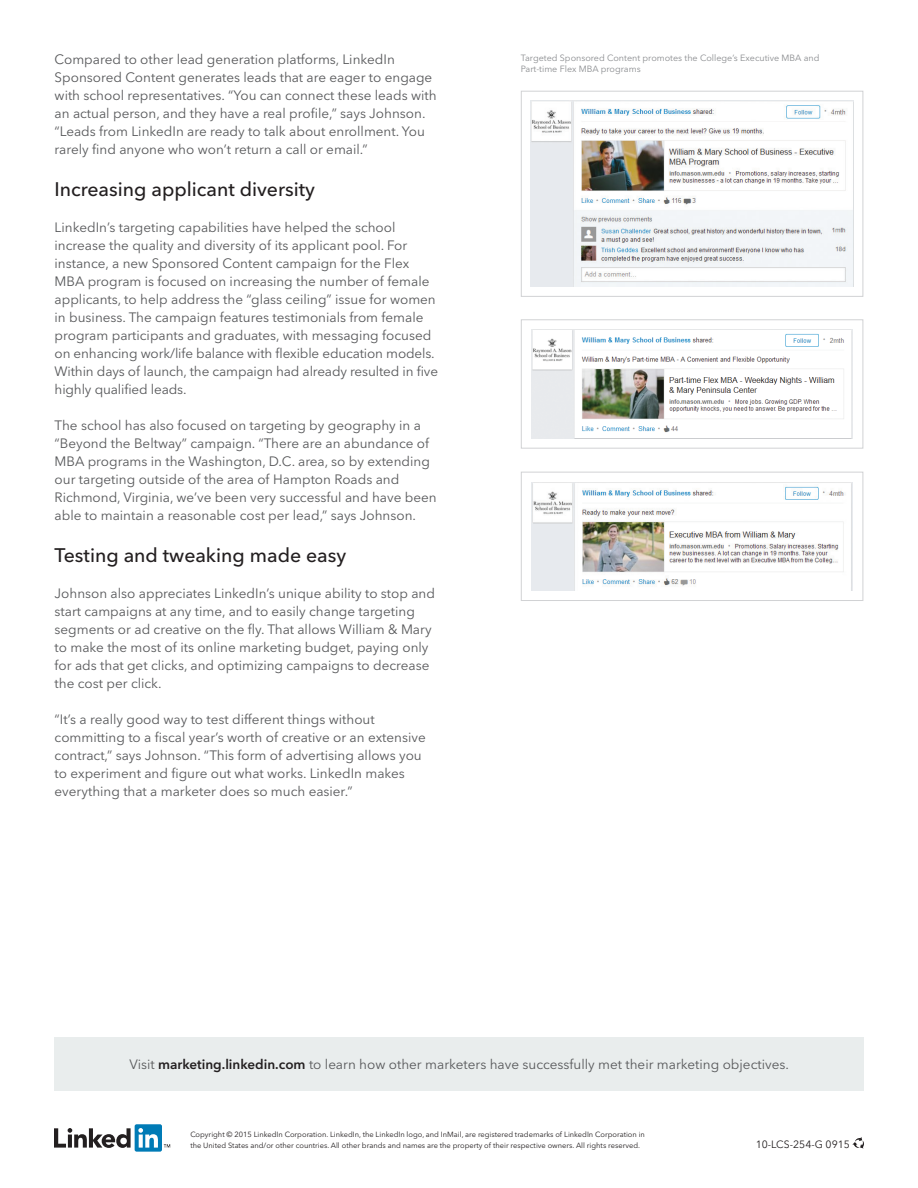
<style>
.page{position:relative;width:918px;height:1188px;background:#fff}
.page>*{position:absolute;margin:0;border:0;box-sizing:border-box;transform-origin:0 0}
.t1{font:500 19.5px "Avenir Next LT Pro";color:#231f20}
.t2{font:13.5px/18px "Avenir Next LT Pro";color:#57585a}
.t3{font:10.5px "Avenir Next LT Pro";color:#231f20}
.t4{font:9px/10.8px "Avenir Next LT Pro";color:#8a8c8f}
.t5{font:7.5px/10.5px "Avenir Next LT Pro";color:#231f20}
.s1{font-weight:600;color:#231f20}
</style>
<div class="page">
<div style="left:54px;top:1037px;width:810px;height:54px;background:#e9eded"></div>
<img style="left:532px;top:329px;width:320px;height:110px">
<div style="left:521px;top:319px;width:342px;height:130px;border:1px solid #d1d2d4"></div>
<img style="left:530px;top:101px;width:324px;height:186px">
<div style="left:521px;top:91px;width:342px;height:206px;border:1px solid #d1d2d4"></div>
<img style="left:532px;top:482px;width:321px;height:109px">
<div style="left:521px;top:472px;width:342px;height:129px;border:1px solid #d1d2d4"></div>
<svg style="left:54px;top:1128px;width:77px;height:20px"></svg>
<div style="left:135px;top:1124px;width:27px;height:28px;background:#007bb6;border-radius:2px"></div>
<svg style="left:138px;top:1128px;width:20px;height:20px"></svg>
<svg style="left:164px;top:1144px;width:6px;height:4px"></svg>
<svg style="left:852px;top:1137px;width:12px;height:11px"></svg>
<p class="t2" style="left:55px;top:51px;width:384px">Compared to other lead generation platforms, LinkedIn Sponsored Content generates leads that are eager to engage with school representatives. “You can connect these leads with an actual person, and they have a real profile,” says Johnson. “Leads from LinkedIn are ready to talk about enrollment. You rarely find anyone who won’t return a call or email.”</p>
<h1 class="t1" style="left:55px;top:178px;width:262px">Increasing applicant diversity</h1>
<p class="t2" style="left:55px;top:219px;width:385px">LinkedIn’s targeting capabilities have helped the school increase the quality and diversity of its applicant pool. For instance, a new Sponsored Content campaign for the Flex MBA program is focused on increasing the number of female applicants, to help address the “glass ceiling” issue for women in business. The campaign features testimonials from female program participants and graduates, with messaging focused on enhancing work/life balance with flexible education models.<br>Within days of launch, the campaign had already resulted in five highly qualified leads.</p>
<p class="t2" style="left:55px;top:416px;width:384px">The school has also focused on targeting by geography in a “Beyond the Beltway” campaign. “There are an abundance of MBA programs in the Washington, D.C. area, so by extending our targeting outside of the area of Hampton Roads and Richmond, Virginia, we’ve been very successful and have been able to maintain a reasonable cost per lead,” says Johnson.</p>
<h1 class="t1" style="left:55px;top:544px;width:293px">Testing and tweaking made easy</h1>
<p class="t2" style="left:55px;top:585px;width:382px">Johnson also appreciates LinkedIn’s unique ability to stop and start campaigns at any time, and to easily change targeting segments or ad creative on the fly. That allows William &amp; Mary to make the most of its online marketing budget, paying only for ads that get clicks, and optimizing campaigns to decrease the cost per click.</p>
<p class="t2" style="left:55px;top:710px;width:373px">“It’s a really good way to test different things without committing to a fiscal year’s worth of creative or an extensive contract,” says Johnson. “This form of advertising allows you to experiment and figure out what works. LinkedIn makes everything that a marketer does so much easier.”</p>
<p class="t4" style="left:521px;top:52px;width:300px">Targeted Sponsored Content promotes the College’s Executive MBA and<br>Part-time Flex MBA programs</p>
<p class="t2" style="left:130px;top:1055px;width:661px">Visit <span class="s1">marketing.linkedin.com</span> to learn how other marketers have successfully met their marketing objectives.</p>
<p class="t5" style="left:190px;top:1129px;width:456px">Copyright © 2015 LinkedIn Corporation. LinkedIn, the LinkedIn logo, and InMail, are registered trademarks of LinkedIn Corporation in the United States and/or other countries. All other brands and names are the property of their respective owners. All rights reserved.</p>
<p class="t3" style="left:756px;top:1138px;width:96px">10-LCS-254-G 0915</p>
</div>
